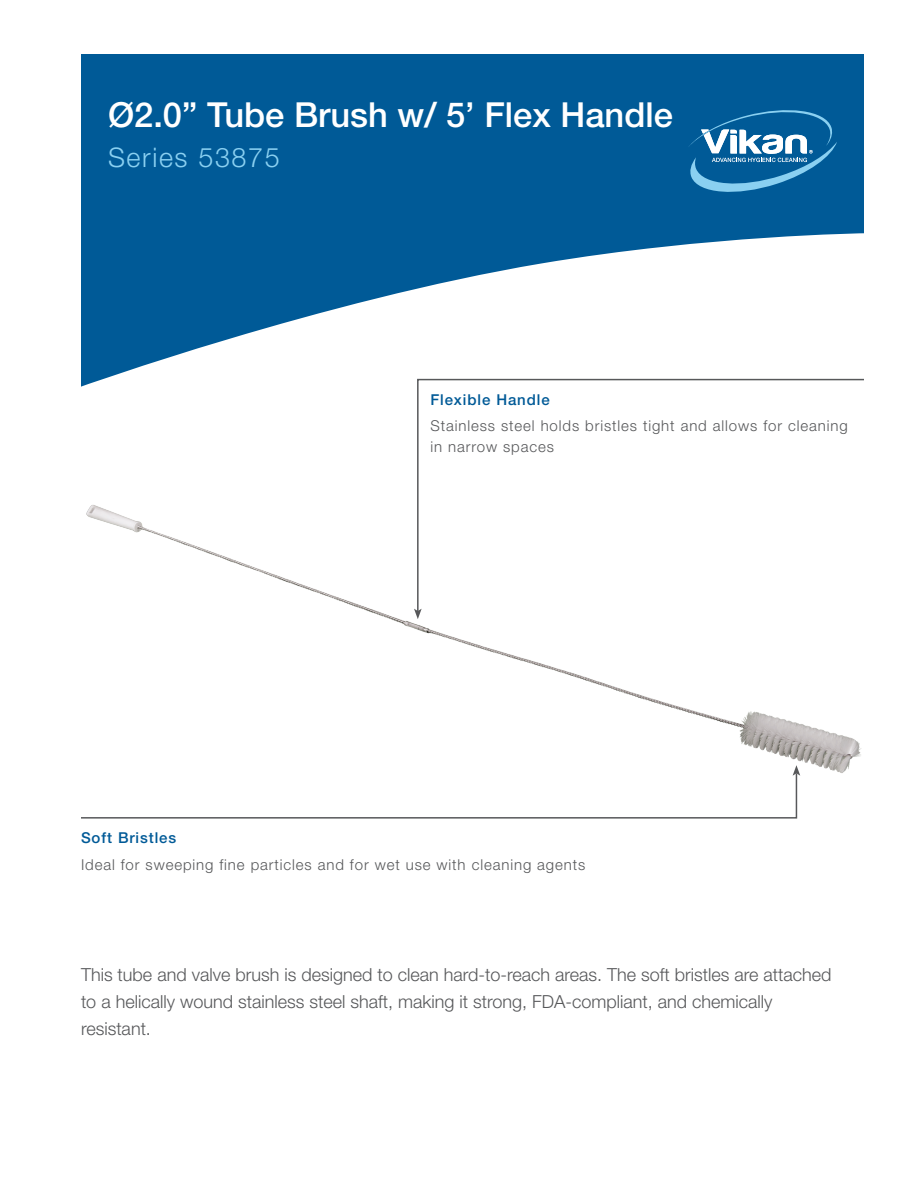
<style>
.page{position:relative;width:918px;height:1188px;background:#fff}
.page>*{position:absolute;margin:0;border:0;box-sizing:border-box;transform-origin:0 0}
.t1{font:500 34.5px "Helvetica Neue LT Std";color:#fff}
.t2{font:300 27px "Helvetica Neue LT Std";letter-spacing:.06em;color:#8ad0f1}
.t3{font:300 18px/27px "Helvetica Neue LT Std";color:#57585a}
.Paragraph_Style_2{font:300 15px/21px "Helvetica Neue LT Std";letter-spacing:.06em;color:#57585a}
.Paragraph_Style_1{font:500 15px "Helvetica Neue LT Std";letter-spacing:.06em;color:#005a97}
</style>
<div class="page">
<svg style="left:81px;top:54px;width:783px;height:333px;fill:#005a97"></svg>
<svg style="left:688px;top:110px;width:149px;height:82px;background:#2e7bad"></svg>
<img style="left:87px;top:505px;width:774px;height:271px">
<svg style="left:81px;top:765px;width:719px;height:54px"></svg>
<svg style="left:416px;top:378px;width:448px;height:235px"></svg>
<svg style="left:414px;top:609px;width:8px;height:10px"></svg>
<p class="t1" style="left:108px;top:94px;width:567px">Ø2.0” Tube Brush w/ 5’ Flex Handle</p>
<p class="t2" style="left:108px;top:141px;width:173px">Series 53875</p>
<p class="Paragraph_Style_1" style="left:430px;top:390px;width:121px">Flexible Handle</p>
<p class="Paragraph_Style_2" style="left:430px;top:415px;width:419px">Stainless steel holds bristles tight and allows for cleaning in narrow spaces</p>
<p class="Paragraph_Style_1" style="left:81px;top:829px;width:97px">Soft Bristles</p>
<p class="Paragraph_Style_2" style="left:81px;top:853px;width:506px">Ideal for sweeping fine particles and for wet use with cleaning agents</p>
<p class="t3" style="left:81px;top:960px;width:752px">This tube and valve brush is designed to clean hard-to-reach areas. The soft bristles are attached to a helically wound stainless steel shaft, making it strong, FDA-compliant, and chemically resistant.</p>
</div>
